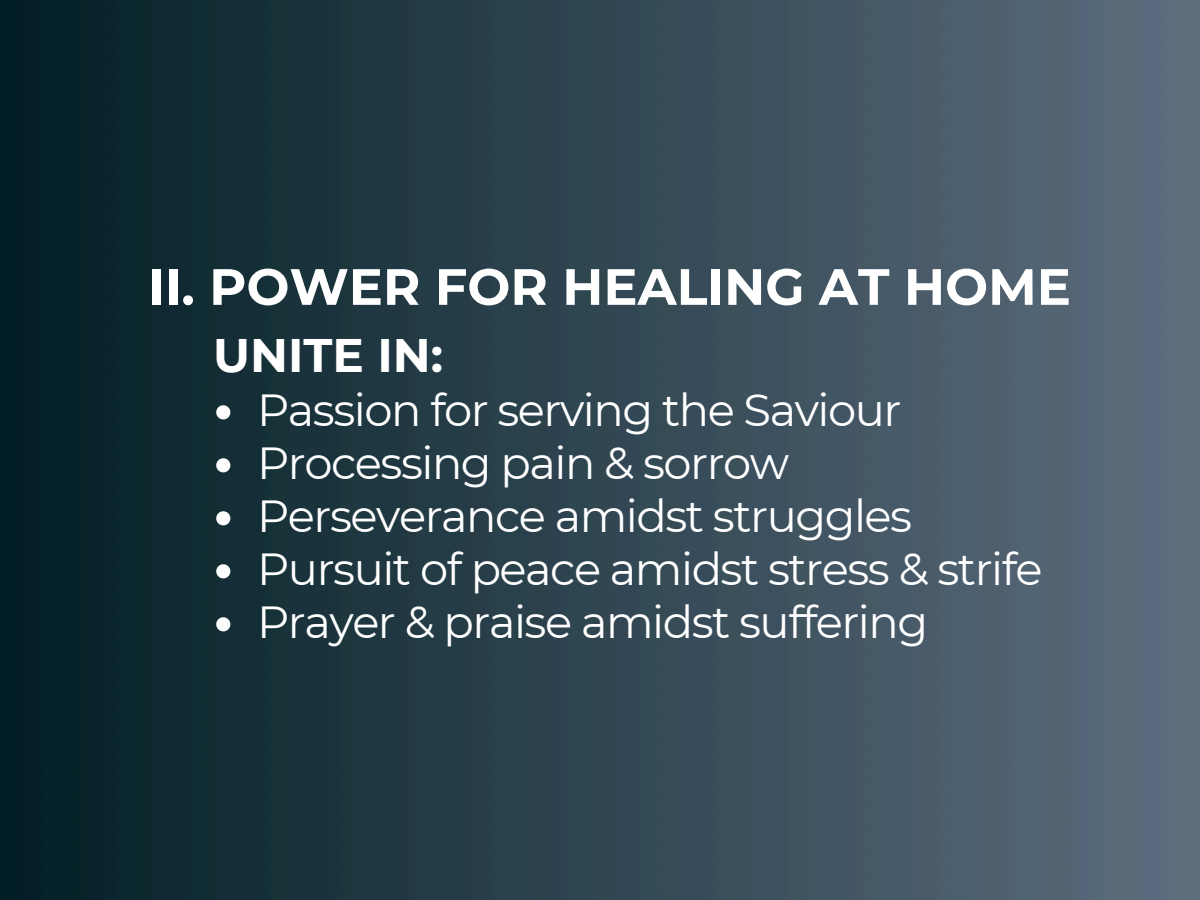
<style>
.page{position:relative;width:1200px;height:900px;background:#fff}
.page>*{position:absolute;margin:0;border:0;box-sizing:border-box;transform-origin:0 0}
.t1{font:700 51px "Montserrat";color:#fff}
.t2{font:700 47px "Montserrat";color:#fff}
.t3{font:44.8px "Montserrat";letter-spacing:-.035em;color:#fff}
</style>
<div class="page">
<img style="left:0;top:0;width:1200px;height:900px">
<svg style="left:216px;top:405px;width:14px;height:14px"></svg>
<svg style="left:216px;top:458px;width:14px;height:14px"></svg>
<svg style="left:216px;top:511px;width:14px;height:14px"></svg>
<svg style="left:216px;top:564px;width:14px;height:14px"></svg>
<svg style="left:216px;top:617px;width:14px;height:14px"></svg>
<h1 class="t1" style="left:148px;top:255px;width:924px">II. POWER FOR HEALING AT HOME</h1>
<p class="t2" style="left:213px;top:327px;width:231px">UNITE IN:</p>
<h1 class="t3" style="left:257px;top:383px;width:646px">Passion for serving the Saviour</h1>
<p class="t3" style="left:257px;top:436px;width:534px">Processing pain &amp; sorrow</p>
<p class="t3" style="left:257px;top:489px;width:656px">Perseverance amidst struggles</p>
<p class="t3" style="left:257px;top:542px;width:787px">Pursuit of peace amidst stress &amp; strife</p>
<p class="t3" style="left:257px;top:595px;width:673px">Prayer &amp; praise amidst suffering</p>
</div>
